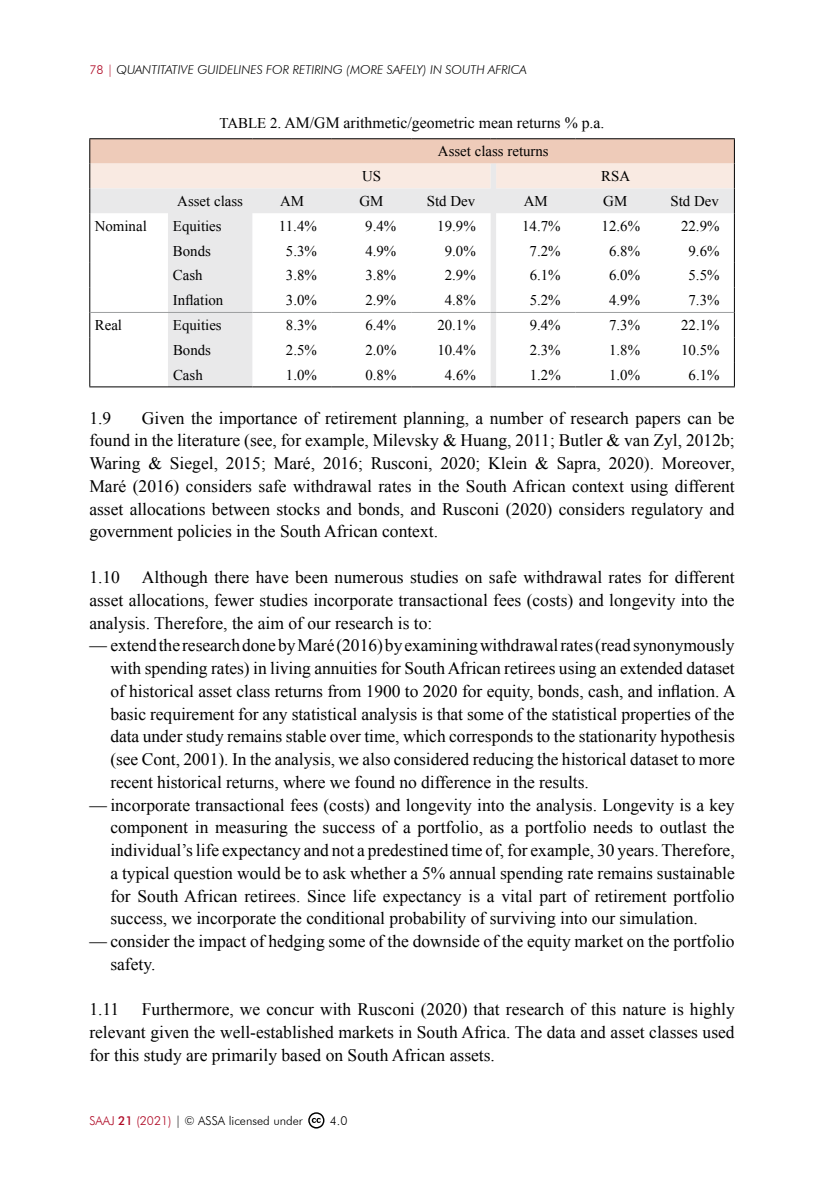
<style>
.page{position:relative;width:834px;height:1191px;background:#fff}
.page>*{position:absolute;margin:0;border:0;box-sizing:border-box;transform-origin:0 0}
.t1{font:17.5px/22.8px "Times New Roman";color:#000;text-align:justify}
.t2{font:15.75px "Times New Roman";color:#000}
.t3{font:14.88px "Times New Roman";color:#000}
.t4{font:italic 300 12.25px "Futura BT";color:#000}
.t5{font:300 12.25px "Futura BT";color:#000}
.s1{font-style:normal;color:#af0925}
.s2{font-size:14.88px}
.s3{color:#af0925}
.s4{font-weight:500;color:#af0925}
.s5{font-style:italic}
</style>
<div class="page">
<svg style="left:308px;top:1112px;width:16px;height:16px"></svg>
<svg style="left:89px;top:138px;width:645px;height:249px"></svg>
<hr style="left:496px;top:312px;width:79px;height:1px;background:#9c9e9f">
<hr style="left:575px;top:312px;width:79px;height:1px;background:#9c9e9f">
<hr style="left:654px;top:312px;width:79px;height:1px;background:#9c9e9f">
<p class="t4" style="left:89px;top:62px;width:438px"><span class="s1">78 |</span> QUANTITATIVE GUIDELINES FOR RETIRING (MORE SAFELY) IN SOUTH AFRICA</p>
<p class="t2" style="left:219px;top:112px;width:386px"><span class="s2">TABLE 2</span>. AM/GM arithmetic/geometric mean returns % p.a.</p>
<p class="t3" style="left:438px;top:141px;width:112px">Asset class returns</p>
<p class="t3" style="left:362px;top:166px;width:21px">US</p>
<p class="t3" style="left:601px;top:166px;width:30px">RSA</p>
<p class="t3" style="left:177px;top:191px;width:67px">Asset class</p>
<p class="t3" style="left:280px;top:191px;width:25px">AM</p>
<p class="t3" style="left:359px;top:191px;width:25px">GM</p>
<p class="t3" style="left:426px;top:191px;width:50px">Std Dev</p>
<p class="t3" style="left:523px;top:191px;width:25px">AM</p>
<p class="t3" style="left:603px;top:191px;width:25px">GM</p>
<p class="t3" style="left:670px;top:191px;width:50px">Std Dev</p>
<p class="t3" style="left:95px;top:216px;width:54px">Nominal</p>
<p class="t3" style="left:173px;top:216px;width:50px">Equities</p>
<p class="t3" style="left:279px;top:216px;width:39px">11.4%</p>
<p class="t3" style="left:365px;top:216px;width:32px">9.4%</p>
<p class="t3" style="left:437px;top:216px;width:40px">19.9%</p>
<p class="t3" style="left:522px;top:216px;width:40px">14.7%</p>
<p class="t3" style="left:601px;top:216px;width:40px">12.6%</p>
<p class="t3" style="left:681px;top:216px;width:40px">22.9%</p>
<p class="t3" style="left:173px;top:240px;width:40px">Bonds</p>
<p class="t3" style="left:286px;top:240px;width:32px">5.3%</p>
<p class="t3" style="left:365px;top:240px;width:32px">4.9%</p>
<p class="t3" style="left:444px;top:240px;width:32px">9.0%</p>
<p class="t3" style="left:529px;top:240px;width:32px">7.2%</p>
<p class="t3" style="left:609px;top:240px;width:32px">6.8%</p>
<p class="t3" style="left:688px;top:240px;width:32px">9.6%</p>
<p class="t3" style="left:173px;top:265px;width:31px">Cash</p>
<p class="t3" style="left:286px;top:265px;width:32px">3.8%</p>
<p class="t3" style="left:365px;top:265px;width:32px">3.8%</p>
<p class="t3" style="left:444px;top:265px;width:32px">2.9%</p>
<p class="t3" style="left:529px;top:265px;width:32px">6.1%</p>
<p class="t3" style="left:609px;top:265px;width:32px">6.0%</p>
<p class="t3" style="left:688px;top:265px;width:32px">5.5%</p>
<p class="t3" style="left:173px;top:290px;width:52px">Inflation</p>
<p class="t3" style="left:286px;top:290px;width:32px">3.0%</p>
<p class="t3" style="left:365px;top:290px;width:32px">2.9%</p>
<p class="t3" style="left:444px;top:290px;width:32px">4.8%</p>
<p class="t3" style="left:529px;top:290px;width:32px">5.2%</p>
<p class="t3" style="left:609px;top:290px;width:32px">4.9%</p>
<p class="t3" style="left:688px;top:290px;width:32px">7.3%</p>
<p class="t3" style="left:95px;top:315px;width:29px">Real</p>
<p class="t3" style="left:173px;top:315px;width:50px">Equities</p>
<p class="t3" style="left:286px;top:315px;width:32px">8.3%</p>
<p class="t3" style="left:365px;top:315px;width:32px">6.4%</p>
<p class="t3" style="left:437px;top:315px;width:40px">20.1%</p>
<p class="t3" style="left:529px;top:315px;width:32px">9.4%</p>
<p class="t3" style="left:609px;top:315px;width:32px">7.3%</p>
<p class="t3" style="left:681px;top:315px;width:40px">22.1%</p>
<p class="t3" style="left:173px;top:340px;width:40px">Bonds</p>
<p class="t3" style="left:286px;top:340px;width:32px">2.5%</p>
<p class="t3" style="left:365px;top:340px;width:32px">2.0%</p>
<p class="t3" style="left:437px;top:340px;width:40px">10.4%</p>
<p class="t3" style="left:529px;top:340px;width:32px">2.3%</p>
<p class="t3" style="left:609px;top:340px;width:32px">1.8%</p>
<p class="t3" style="left:681px;top:340px;width:40px">10.5%</p>
<p class="t3" style="left:173px;top:364px;width:31px">Cash</p>
<p class="t3" style="left:286px;top:364px;width:32px">1.0%</p>
<p class="t3" style="left:365px;top:364px;width:32px">0.8%</p>
<p class="t3" style="left:445px;top:364px;width:32px">4.6%</p>
<p class="t3" style="left:529px;top:364px;width:32px">1.2%</p>
<p class="t3" style="left:609px;top:364px;width:32px">1.0%</p>
<p class="t3" style="left:688px;top:364px;width:32px">6.1%</p>
<p class="t1" style="left:89px;top:406px;width:23px">1.9</p>
<p class="t1" style="left:89px;top:406px;width:646px;text-indent:53px">Given the importance of retirement planning, a number of research papers can be found in the literature (see, for example, Milevsky &amp; Huang, 2011; Butler &amp; van Zyl, 2012b; Waring &amp; Siegel, 2015; Maré, 2016; Rusconi, 2020; Klein &amp; Sapra, 2020). Moreover, Maré (2016) considers safe withdrawal rates in the South African context using different asset allocations between stocks and bonds, and Rusconi (2020) considers regulatory and government policies in the South African context.</p>
<p class="t1" style="left:89px;top:565px;width:32px">1.10</p>
<p class="t1" style="left:89px;top:565px;width:646px;text-indent:53px">Although there have been numerous studies on safe withdrawal rates for different asset allocations, fewer studies incorporate transactional fees (costs) and longevity into the analysis. Therefore, the aim of our research is to:</p>
<p class="t1" style="left:110px;top:634px;width:626px;text-indent:-21px">— extend the research done by Maré (2016) by examining withdrawal rates (read synonymously with spending rates) in living annuities for South African retirees using an extended dataset of historical asset class returns from 1900 to 2020 for equity, bonds, cash, and inflation. A basic requirement for any statistical analysis is that some of the statistical properties of the data under study remains stable over time, which corresponds to the stationarity hypothesis (see Cont, 2001). In the analysis, we also considered reducing the historical dataset to more recent historical returns, where we found no difference in the results.</p>
<p class="t1" style="left:110px;top:793px;width:625px;text-indent:-21px">— incorporate transactional fees (costs) and longevity into the analysis. Longevity is a key component in measuring the success of a portfolio, as a portfolio needs to outlast the individual’s life expectancy and not a predestined time of, for example, 30 years. Therefore, a typical question would be to ask whether a 5% annual spending rate remains sustainable for South African retirees. Since life expectancy is a vital part of retirement portfolio success, we incorporate the conditional probability of surviving into our simulation.</p>
<p class="t1" style="left:110px;top:929px;width:625px;text-indent:-21px">— consider the impact of hedging some of the downside of the equity market on the portfolio safety.</p>
<p class="t1" style="left:89px;top:998px;width:31px">1.11</p>
<p class="t1" style="left:89px;top:998px;width:646px;text-indent:53px">Furthermore, we concur with Rusconi (2020) that research of this nature is highly relevant given the well-established markets in South Africa. The data and asset classes used for this study are primarily based on South African assets.</p>
<p class="t5" style="left:89px;top:1113px;width:215px"><span class="s3">SAAJ</span> <span class="s4">21</span> <span class="s3">(2021)</span> <span class="s5">|</span> © ASSA licensed under</p>
<p class="t5" style="left:330px;top:1113px;width:19px">4.0</p>
</div>
